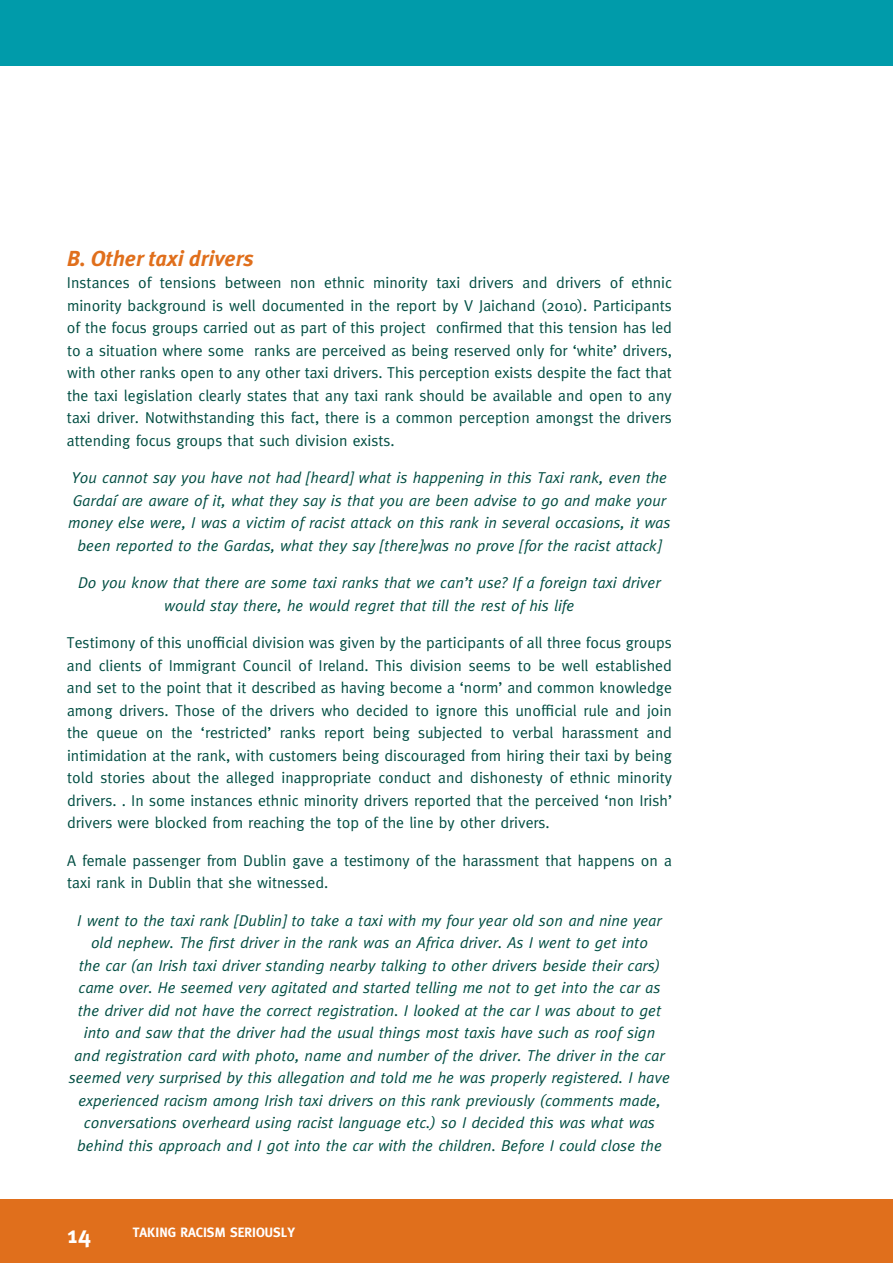
<style>
.page{position:relative;width:893px;height:1263px;background:#fff}
.page>*{position:absolute;margin:0;border:0;box-sizing:border-box;transform-origin:0 0}
.t1{font:700 24px "Meta";color:#fff}
.t2{font:italic 700 21.75px "Meta Plus";color:#e06f1c}
.t3{font:15.75px/22.5px "Meta";color:#004d42;text-align:justify}
.t4{font:italic 15.75px/22.5px "Meta";color:#004d42;text-align:center}
.t5{font:700 13.5px "Meta";color:#fff}
</style>
<div class="page">
<div style="left:0;top:1199px;width:893px;height:64px;background:#e06f1c"></div>
<div style="left:0;top:0;width:893px;height:65px;background:#009baa"></div>
<h2 class="t2" style="left:67px;top:245px;width:188px">B. Other taxi drivers</h2>
<p class="t3" style="left:67px;top:271px;width:607px">Instances of tensions between non ethnic minority taxi drivers and drivers of ethnic minority background is well documented in the report by V Jaichand (2010). Participants of the focus groups carried out as part of this project confirmed that this tension has led to a situation where some ranks are perceived as being reserved only for ‘white’ drivers, with other ranks open to any other taxi drivers. This perception exists despite the fact that the taxi legislation clearly states that any taxi rank should be available and open to any taxi driver. Notwithstanding this fact, there is a common perception amongst the drivers attending focus groups that such division exists.</p>
<p class="t4" style="left:68px;top:466px;width:604px">You cannot say you have not had [heard] what is happening in this Taxi rank, even the Gardaí are aware of it, what they say is that you are been advise to go and make your money else were, I was a victim of racist attack on this rank in several occasions, it was been reported to the Gardas, what they say [there]was no prove [for the racist attack]</p>
<p class="t4" style="left:78px;top:571px;width:584px">Do you know that there are some taxi ranks that we can’t use? If a foreign taxi driver would stay there, he would regret that till the rest of his life</p>
<p class="t3" style="left:67px;top:631px;width:607px">Testimony of this unofficial division was given by the participants of all three focus groups and clients of Immigrant Council of Ireland. This division seems to be well established and set to the point that it described as having become a ‘norm’ and common knowledge among drivers. Those of the drivers who decided to ignore this unofficial rule and join the queue on the ‘restricted’ ranks report being subjected to verbal harassment and intimidation at the rank, with customers being discouraged from hiring their taxi by being told stories about the alleged inappropriate conduct and dishonesty of ethnic minority drivers. . In some instances ethnic minority drivers reported that the perceived ‘non Irish’ drivers were blocked from reaching the top of the line by other drivers.</p>
<p class="t3" style="left:67px;top:849px;width:606px">A female passenger from Dublin gave a testimony of the harassment that happens on a taxi rank in Dublin that she witnessed.</p>
<p class="t4" style="left:69px;top:909px;width:603px">I went to the taxi rank [Dublin] to take a taxi with my four year old son and nine year old nephew. The first driver in the rank was an Africa driver. As I went to get into<br>the car (an Irish taxi driver standing nearby talking to other drivers beside their cars) came over. He seemed very agitated and started telling me not to get into the car as the driver did not have the correct registration. I looked at the car I was about to get into and saw that the driver had the usual things most taxis have such as roof sign<br>and registration card with photo, name and number of the driver. The driver in the car seemed very surprised by this allegation and told me he was properly registered. I have experienced racism among Irish taxi drivers on this rank previously (comments made, conversations overheard using racist language etc.) so I decided this was what was behind this approach and I got into the car with the children. Before I could close the</p>
<h1 class="t1" style="left:67px;top:1220px;width:25px">14</h1>
<p class="t5" style="left:133px;top:1224px;width:164px">TAKING RACISM SERIOUSLY</p>
</div>
